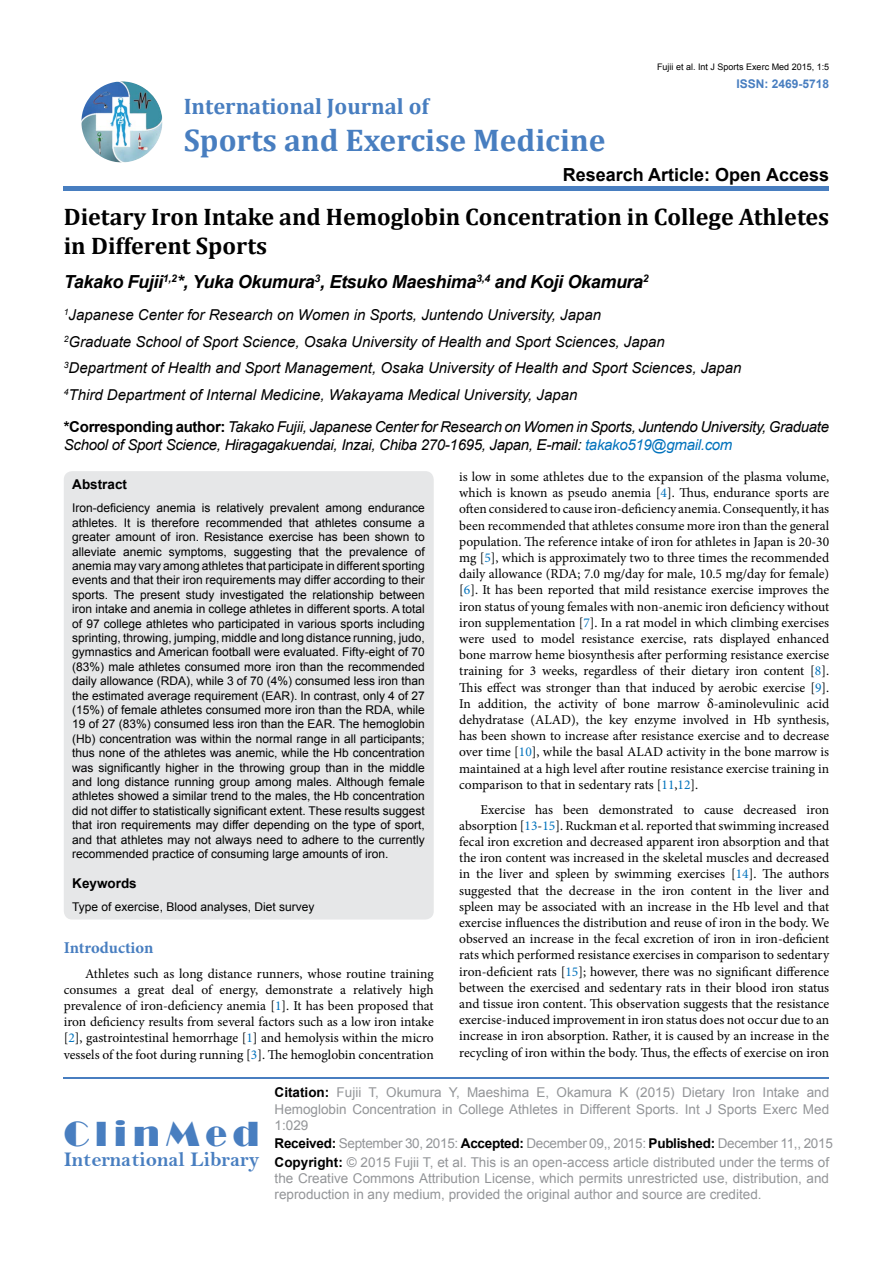
<style>
.page{position:relative;width:893px;height:1263px;background:#fff}
.page>*{position:absolute;margin:0;border:0;box-sizing:border-box;transform-origin:0 0}
.t1{font:36px "Broadway";letter-spacing:.16em;color:#487ec0}
.t2{font:700 31.5px "Cambria";color:#487ec0}
.t3{font:700 24px/28.8px "Cambria";color:#000}
.t4{font:700 22.5px "Cambria";color:#487ec0}
.t5{font:21px "Bell MT Bold";color:#487ec0}
.t6{font:italic 700 18px "Arial";letter-spacing:-.02em;color:#000}
.t7{font:700 18px "Arial";color:#000}
.t8{font:700 16.5px "Minion Pro";letter-spacing:-.005em;color:#487ec0}
.t9{font:italic 15px/26.5px "Arial";color:#000}
.t10{font:italic 15px/18px "Arial";letter-spacing:-.02em;color:#000}
.t11{font:13.5px/16.2px "Minion Pro";color:#000;text-align:justify}
.t12{font:13.5px/16.2px "Arial";color:#939598}
.t13{font:700 13.5px "Arial";color:#000}
.t14{font:12px/14.4px "Arial";color:#000;text-align:justify}
.t15{font:700 12px "Arial";color:#487ec0}
.t16{font:9px "Arial";color:#000}
.s1{font-weight:700;font-style:normal}
.s2{color:#0072bc}
.s3{font-weight:700;color:#000}
</style>
<div class="page">
<img style="left:81px;top:81px;width:81px;height:81px;border-radius:41px">
<div style="left:64px;top:186px;width:765px;height:5px;background:#487ec0"></div>
<hr style="left:64px;top:1077px;width:765px;height:2px;background:#487ec0">
<div style="left:64px;top:471px;width:370px;height:448px;background:#e6e7e8;border-radius:9px"></div>
<p class="t16" style="left:657px;top:61px;width:174px">Fujii et al. Int J Sports Exerc Med 2015, 1:5</p>
<p class="t15" style="left:736px;top:75px;width:94px">ISSN: 2469-5718</p>
<h3 class="t4" style="left:184px;top:90px;width:247px">International Journal of</h3>
<h2 class="t2" style="left:184px;top:118px;width:423px">Sports and Exercise Medicine</h2>
<h3 class="t7" style="left:563px;top:163px;width:268px">Research Article: Open Access</h3>
<h3 class="t3" style="left:64px;top:201px;width:767px">Dietary Iron Intake and Hemoglobin Concentration in College Athletes in Different Sports</h3>
<h3 class="t6" style="left:64px;top:270px;width:586px">Takako Fujii<sup>1,2</sup>*, Yuka Okumura<sup>3</sup>, Etsuko Maeshima<sup>3,4</sup> and Koji Okamura<sup>2</sup></h3>
<p class="t9" style="left:64px;top:302px;width:679px"><sup>1</sup>Japanese Center for Research on Women in Sports, Juntendo University, Japan<br><sup>2</sup>Graduate School of Sport Science, Osaka University of Health and Sport Sciences, Japan <sup>3</sup>Department of Health and Sport Management, Osaka University of Health and Sport Sciences, Japan <sup>4</sup>Third Department of Internal Medicine, Wakayama Medical University, Japan</p>
<p class="t10" style="left:64px;top:418px;width:767px"><span class="s1">*Corresponding author:</span> Takako Fujii, Japanese Center for Research on Women in Sports, Juntendo University, Graduate<br>School of Sport Science, Hiragagakuendai, Inzai, Chiba 270-1695, Japan, E-mail: <span class="s2">takako519@gmail.com</span></p>
<p class="t13" style="left:72px;top:476px;width:56px">Abstract</p>
<p class="t14" style="left:72px;top:501px;width:354px">Iron-deficiency anemia is relatively prevalent among endurance athletes. It is therefore recommended that athletes consume a greater amount of iron. Resistance exercise has been shown to alleviate anemic symptoms, suggesting that the prevalence of anemia may vary among athletes that participate in different sporting events and that their iron requirements may differ according to their sports. The present study investigated the relationship between iron intake and anemia in college athletes in different sports. A total of 97 college athletes who participated in various sports including sprinting, throwing, jumping, middle and long distance running, judo, gymnastics and American football were evaluated. Fifty-eight of 70 (83%) male athletes consumed more iron than the recommended daily allowance (RDA), while 3 of 70 (4%) consumed less iron than the estimated average requirement (EAR). In contrast, only 4 of 27 (15%) of female athletes consumed more iron than the RDA, while 19 of 27 (83%) consumed less iron than the EAR. The hemoglobin (Hb) concentration was within the normal range in all participants; thus none of the athletes was anemic, while the Hb concentration was significantly higher in the throwing group than in the middle and long distance running group among males. Although female athletes showed a similar trend to the males, the Hb concentration did not differ to statistically significant extent. These results suggest that iron requirements may differ depending on the type of sport, and that athletes may not always need to adhere to the currently recommended practice of consuming large amounts of iron.</p>
<p class="t13" style="left:72px;top:874px;width:66px">Keywords</p>
<p class="t14" style="left:72px;top:900px;width:244px">Type of exercise, Blood analyses, Diet survey</p>
<p class="t11" style="left:459px;top:469px;width:371px">is low in some athletes due to the expansion of the plasma volume, which is known as pseudo anemia [<span class="s2">4</span>]. Thus, endurance sports are often considered to cause iron-deficiency anemia. Consequently, it has been recommended that athletes consume more iron than the general population. The reference intake of iron for athletes in Japan is 20-30 mg [<span class="s2">5</span>], which is approximately two to three times the recommended daily allowance (RDA; 7.0 mg/day for male, 10.5 mg/day for female) [<span class="s2">6</span>]. It has been reported that mild resistance exercise improves the iron status of young females with non-anemic iron deficiency without iron supplementation [<span class="s2">7</span>]. In a rat model in which climbing exercises were used to model resistance exercise, rats displayed enhanced bone marrow heme biosynthesis after performing resistance exercise training for 3 weeks, regardless of their dietary iron content [<span class="s2">8</span>].<br>This effect was stronger than that induced by aerobic exercise [<span class="s2">9</span>].<br>In addition, the activity of bone marrow δ-aminolevulinic acid dehydratase (ALAD), the key enzyme involved in Hb synthesis, has been shown to increase after resistance exercise and to decrease over time [<span class="s2">10</span>], while the basal ALAD activity in the bone marrow is maintained at a high level after routine resistance exercise training in comparison to that in sedentary rats [<span class="s2">11</span>,<span class="s2">12</span>].</p>
<p class="t11" style="left:459px;top:801px;width:371px;text-indent:21px">Exercise has been demonstrated to cause decreased iron absorption [<span class="s2">13</span>-<span class="s2">15</span>]. Ruckman et al. reported that swimming increased fecal iron excretion and decreased apparent iron absorption and that the iron content was increased in the skeletal muscles and decreased in the liver and spleen by swimming exercises [<span class="s2">14</span>]. The authors suggested that the decrease in the iron content in the liver and spleen may be associated with an increase in the Hb level and that exercise influences the distribution and reuse of iron in the body. We observed an increase in the fecal excretion of iron in iron-deficient rats which performed resistance exercises in comparison to sedentary iron-deficient rats [<span class="s2">15</span>]; however, there was no significant difference between the exercised and sedentary rats in their blood iron status and tissue iron content. This observation suggests that the resistance exercise-induced improvement in iron status does not occur due to an increase in iron absorption. Rather, it is caused by an increase in the recycling of iron within the body. Thus, the effects of exercise on iron</p>
<p class="t8" style="left:64px;top:936px;width:91px">Introduction</p>
<p class="t11" style="left:64px;top:965px;width:371px;text-indent:21px">Athletes such as long distance runners, whose routine training consumes a great deal of energy, demonstrate a relatively high prevalence of iron-deficiency anemia [<span class="s2">1</span>]. It has been proposed that iron deficiency results from several factors such as a low iron intake [<span class="s2">2</span>], gastrointestinal hemorrhage [<span class="s2">1</span>] and hemolysis within the micro vessels of the foot during running [<span class="s2">3</span>]. The hemoglobin concentration</p>
<h1 class="t1" style="left:64px;top:1113px;width:197px">ClinMed</h1>
<h3 class="t5" style="left:64px;top:1146px;width:197px">International Library</h3>
<p class="t12" style="left:275px;top:1085px;width:556px;text-align:justify"><span class="s3">Citation:</span> Fujii T, Okumura Y, Maeshima E, Okamura K (2015) Dietary Iron Intake and Hemoglobin Concentration in College Athletes in Different Sports. Int J Sports Exerc Med 1:029</p>
<p class="t12" style="left:275px;top:1134px;width:560px;line-height:18.3px"><span class="s3">Received:</span> September 30, 2015: <span class="s3">Accepted:</span> December 09,, 2015: <span class="s3">Published:</span> December 11,, 2015<br><span class="s3">Copyright:</span> © 2015 Fujii T, et al. This is an open-access article distributed under the terms of</p>
<p class="t12" style="left:275px;top:1170px;width:556px">the Creative Commons Attribution License, which permits unrestricted use, distribution, and reproduction in any medium, provided the original author and source are credited.</p>
</div>
